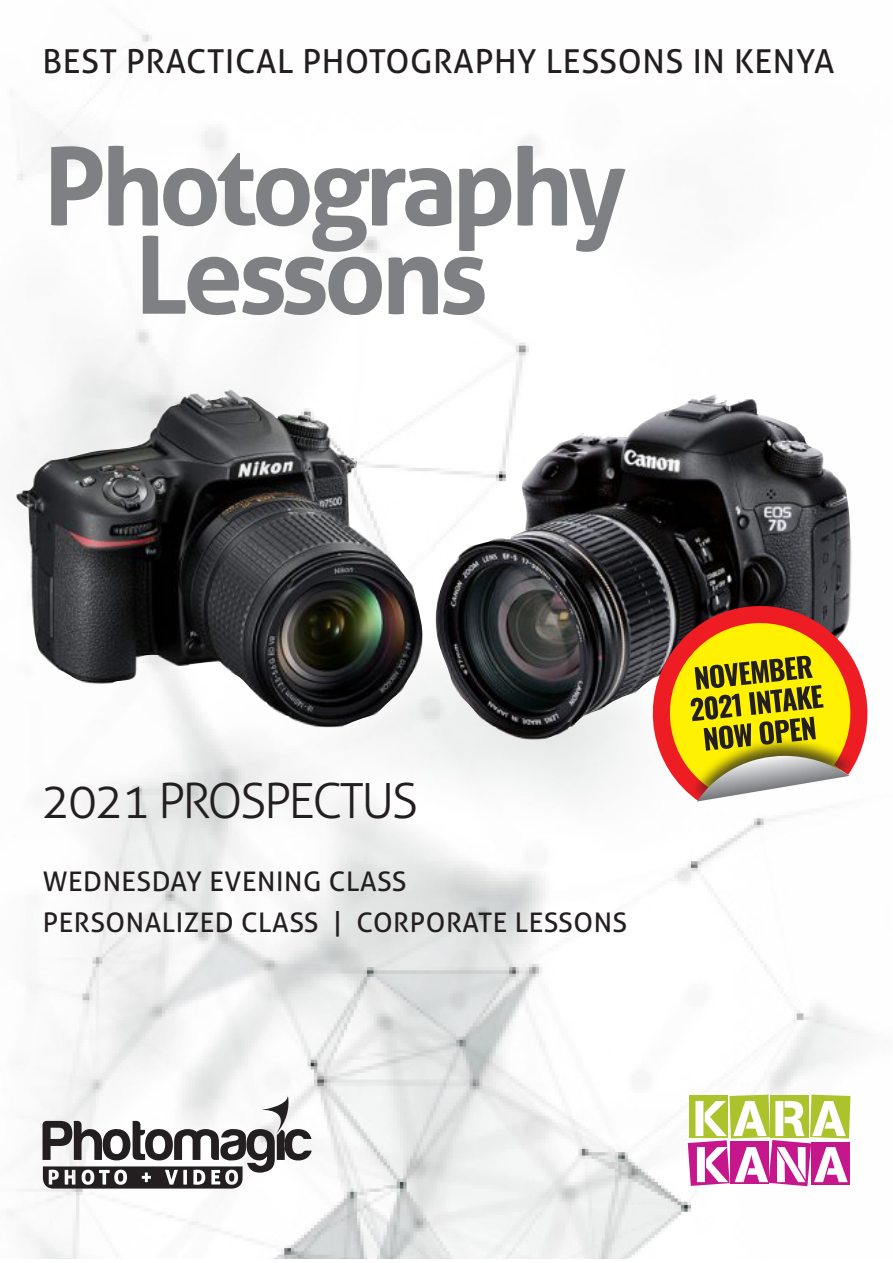
<style>
.page{position:relative;width:893px;height:1263px;background:#fff}
.page>*{position:absolute;margin:0;border:0;box-sizing:border-box;transform-origin:0 0}
.t1{font:700 107.7px "Aller";letter-spacing:-.05em;color:#7e8083}
.t2{font:300 48.6px "Aller";letter-spacing:-.05em;color:#231f20}
.t3{font:33px "Aller";letter-spacing:.02em;color:#231f20}
.t4{font:27px "Aller";letter-spacing:.02em;color:#231f20}
</style>
<div class="page">
<img style="left:7px;top:34px;width:859px;height:1224px">
<img style="left:16px;top:389px;width:842px;height:350px">
<svg style="left:624px;top:577px;width:244px;height:241px"></svg>
<svg style="left:43px;top:1095px;width:269px;height:93px"></svg>
<div style="left:688px;top:737px;width:170px;height:66px;background:#231f20;opacity:.75"></div>
<svg style="left:691px;top:656px;width:158px;height:145px;background:#b8a938"></svg>
<svg style="left:688px;top:1094px;width:162px;height:92px"></svg>
<p class="t3" style="left:42px;top:41px;width:794px">BEST PRACTICAL PHOTOGRAPHY LESSONS IN KENYA</p>
<p class="t1" style="left:44px;top:120px;width:584px">Photography</p>
<p class="t1" style="left:135px;top:209px;width:355px">Lessons</p>
<p class="t2" style="left:42px;top:772px;width:378px">2021 PROSPECTUS</p>
<p class="t4" style="left:43px;top:864px;width:365px">WEDNESDAY EVENING CLASS</p>
<p class="t4" style="left:43px;top:906px;width:586px">PERSONALIZED CLASS | CORPORATE LESSONS</p>
</div>
